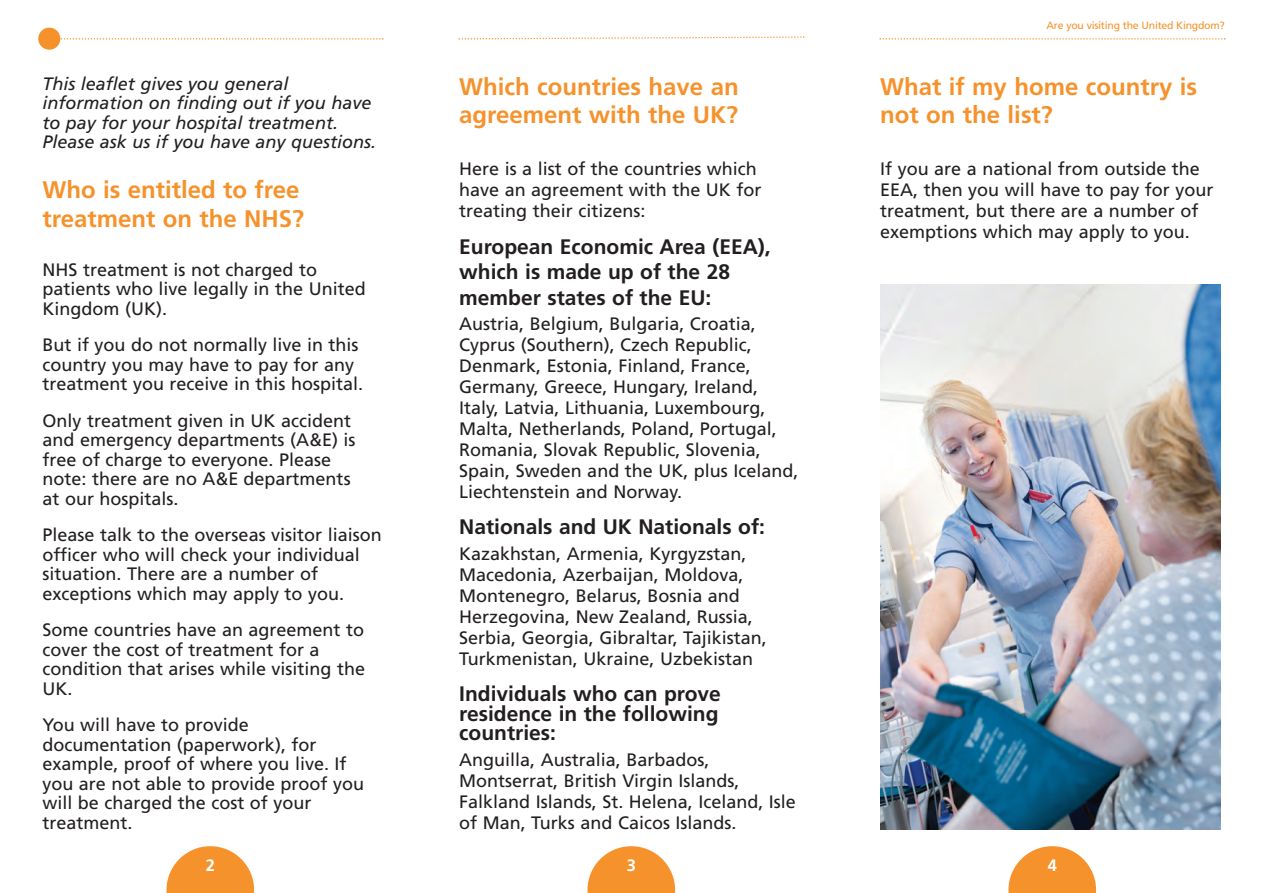
<style>
.page{position:relative;width:1263px;height:893px;background:#fff}
.page>*{position:absolute;margin:0;border:0;box-sizing:border-box;transform-origin:0 0}
.t1{font:700 24px/28.8px "Frutiger";color:#f6922c}
.t2{font:700 21px/25.2px "Frutiger";color:#231f20}
.t3{font:18px/21px "Frutiger";color:#231f20}
.t4{font:italic 18px/19.5px "Frutiger";color:#231f20}
.t5{font:700 16.5px "Frutiger";color:#fff}
.t6{font:10.5px "Frutiger";letter-spacing:-.02em;color:#f6922c}
</style>
<div class="page">
<svg style="left:1008px;top:846px;width:88px;height:47px"></svg>
<svg style="left:879px;top:38px;width:346px;height:2px"></svg>
<div style="left:38px;top:28px;width:22px;height:22px;background:#f6922c;border-radius:50%"></div>
<svg style="left:166px;top:846px;width:88px;height:47px"></svg>
<svg style="left:60px;top:38px;width:323px;height:2px"></svg>
<svg style="left:587px;top:846px;width:88px;height:47px"></svg>
<svg style="left:458px;top:36px;width:346px;height:4px"></svg>
<img style="left:880px;top:284px;width:340px;height:545px">
<p class="t4" style="left:42px;top:75px;width:335px">This leaflet gives you general information on finding out if you have to pay for your hospital treatment.<br>Please ask us if you have any questions.</p>
<h1 class="t1" style="left:43px;top:177px;width:263px">Who is entitled to free treatment on the NHS?</h1>
<p class="t3" style="left:43px;top:261px;width:325px;line-height:19.5px">NHS treatment is not charged to patients who live legally in the United<br>Kingdom (UK).</p>
<p class="t3" style="left:43px;top:336px;width:322px;line-height:19.5px">But if you do not normally live in this country you may have to pay for any treatment you receive in this hospital.</p>
<p class="t3" style="left:43px;top:412px;width:315px;line-height:19.5px">Only treatment given in UK accident and emergency departments (A&amp;E) is free of charge to everyone. Please note: there are no A&amp;E departments at our hospitals.</p>
<p class="t3" style="left:43px;top:526px;width:341px;line-height:19.5px">Please talk to the overseas visitor liaison officer who will check your individual situation. There are a number of exceptions which may apply to you.</p>
<p class="t3" style="left:42px;top:621px;width:324px;line-height:19.5px">Some countries have an agreement to cover the cost of treatment for a condition that arises while visiting the<br>UK.</p>
<p class="t3" style="left:42px;top:716px;width:323px;line-height:19.5px">You will have to provide documentation (paperwork), for example, proof of where you live. If you are not able to provide proof you will be charged the cost of your treatment.</p>
<p class="t5" style="left:206px;top:859px;width:11px">2</p>
<h1 class="t1" style="left:459px;top:74px;width:281px">Which countries have an agreement with the UK?</h1>
<p class="t3" style="left:459px;top:160px;width:304px">Here is a list of the countries which have an agreement with the UK for treating their citizens:</p>
<p class="t2" style="left:459px;top:236px;width:313px">European Economic Area (EEA), which is made up of the 28 member states of the EU:</p>
<p class="t3" style="left:459px;top:315px;width:341px">Austria, Belgium, Bulgaria, Croatia, Cyprus (Southern), Czech Republic, Denmark, Estonia, Finland, France, Germany, Greece, Hungary, Ireland, Italy, Latvia, Lithuania, Luxembourg, Malta, Netherlands, Poland, Portugal, Romania, Slovak Republic, Slovenia, Spain, Sweden and the UK, plus Iceland, Liechtenstein and Norway.</p>
<p class="t2" style="left:459px;top:516px;width:307px">Nationals and UK Nationals of:</p>
<p class="t3" style="left:459px;top:544px;width:309px">Kazakhstan, Armenia, Kyrgyzstan, Macedonia, Azerbaijan, Moldova, Montenegro, Belarus, Bosnia and Herzegovina, New Zealand, Russia, Serbia, Georgia, Gibraltar, Tajikistan, Turkmenistan, Ukraine, Uzbekistan</p>
<p class="t2" style="left:459px;top:686px;width:263px;line-height:19.5px;text-align:justify">Individuals who can prove residence in the following countries:</p>
<p class="t3" style="left:459px;top:750px;width:338px">Anguilla, Australia, Barbados, Montserrat, British Virgin Islands, Falkland Islands, St. Helena, Iceland, Isle of Man, Turks and Caicos Islands.</p>
<p class="t5" style="left:627px;top:859px;width:11px">3</p>
<p class="t6" style="left:1046px;top:21px;width:180px">Are you visiting the United Kingdom?</p>
<h1 class="t1" style="left:880px;top:74px;width:318px">What if my home country is not on the list?</h1>
<p class="t3" style="left:880px;top:160px;width:335px">If you are a national from outside the EEA, then you will have to pay for your treatment, but there are a number of exemptions which may apply to you.</p>
<p class="t5" style="left:1048px;top:859px;width:11px">4</p>
</div>
